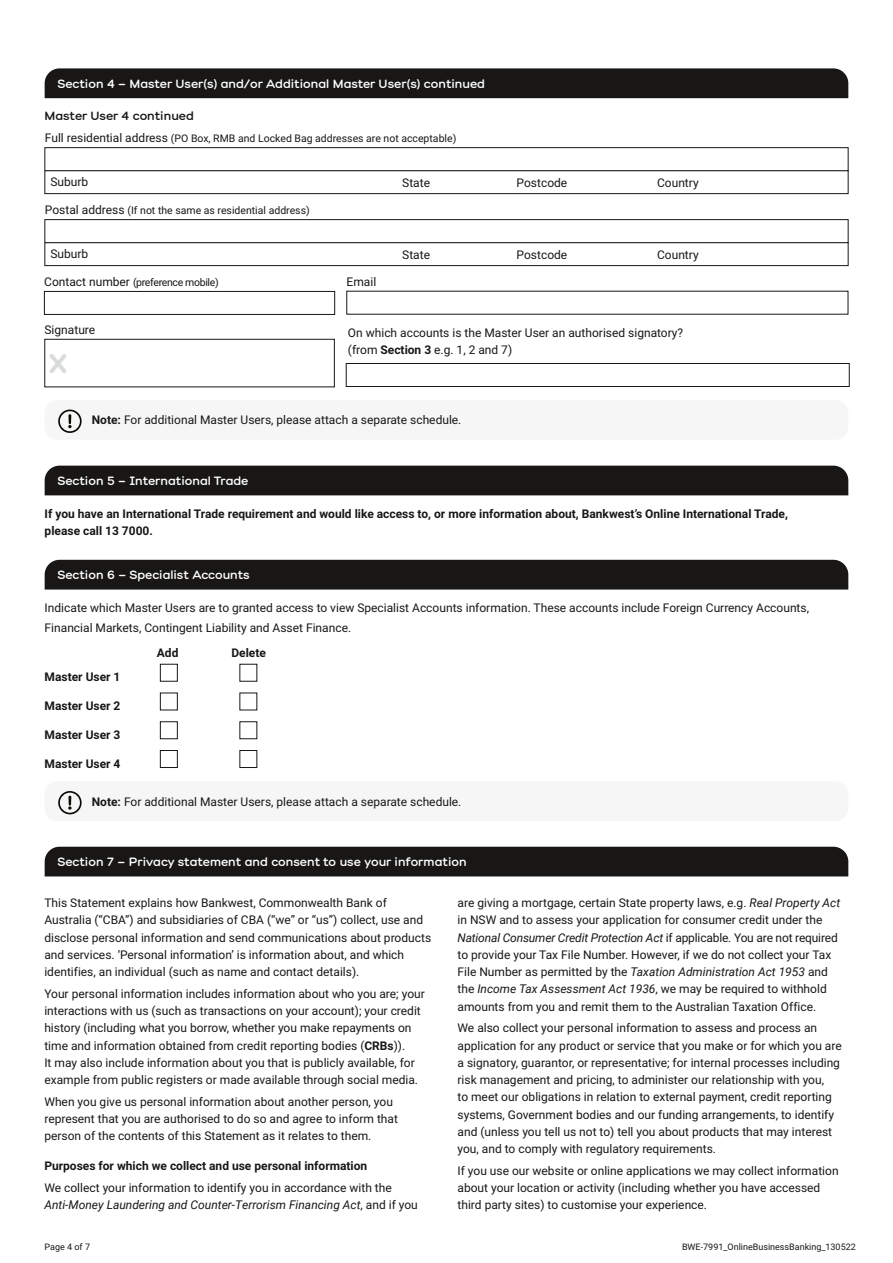
<style>
.page{position:relative;width:893px;height:1263px;background:#fff}
.page>*{position:absolute;margin:0;border:0;box-sizing:border-box;transform-origin:0 0}
.t1{font:700 27px "Bankwest";color:#d9dada}
.t2{font:12px/17.2px "Roboto";color:#181716}
.t3{font:700 12px/17.2px "Roboto";color:#181716}
.t4{font:12px "Bankwest";color:#fff}
.t5{font:12px "Bankwest";color:#181716}
.t6{font:10.5px "Roboto";color:#181716}
.t7{font:10.5px "Roboto";letter-spacing:-.03em;color:#181716}
.t8{font:9px "Roboto";color:#181716}
.s1{font-size:12px}
.s2{font-weight:700}
.s3{font-style:italic}
</style>
<div class="page">
<div style="left:45px;top:68px;width:803px;height:30px;background:#181716"></div>
<div style="left:45px;top:466px;width:803px;height:29px;background:#181716"></div>
<div style="left:45px;top:560px;width:803px;height:29px;background:#181716"></div>
<div style="left:45px;top:847px;width:803px;height:29px;background:#181716"></div>
<div style="left:45px;top:242px;width:803px;height:24px;border:1px solid #181716"></div>
<div style="left:45px;top:219px;width:803px;height:24px;border:1px solid #181716"></div>
<div style="left:44px;top:291px;width:291px;height:24px;border:1px solid #181716"></div>
<div style="left:346px;top:363px;width:503px;height:24px;border:1px solid #181716"></div>
<div style="left:45px;top:339px;width:290px;height:48px;border:1px solid #181716"></div>
<div style="left:45px;top:400px;width:803px;height:40px;background:#f6f6f6;border-radius:13px"></div>
<svg style="left:58px;top:410px;width:24px;height:23px"></svg>
<div style="left:45px;top:781px;width:803px;height:40px;background:#f6f6f6;border-radius:13px"></div>
<svg style="left:58px;top:791px;width:24px;height:23px"></svg>
<div style="left:160px;top:664px;width:18px;height:17px;border:1px solid #181716"></div>
<div style="left:160px;top:693px;width:18px;height:17px;border:1px solid #181716"></div>
<div style="left:160px;top:721px;width:18px;height:18px;border:1px solid #181716"></div>
<div style="left:240px;top:721px;width:17px;height:18px;border:1px solid #181716"></div>
<div style="left:160px;top:750px;width:18px;height:18px;border:1px solid #181716"></div>
<div style="left:240px;top:750px;width:17px;height:18px;border:1px solid #181716"></div>
<div style="left:45px;top:170px;width:803px;height:24px;border:1px solid #181716"></div>
<div style="left:45px;top:147px;width:803px;height:24px;border:1px solid #181716"></div>
<p class="t4" style="left:57px;top:76px;width:429px">Section 4 – Master User(s) and/or Additional Master User(s) continued</p>
<p class="t5" style="left:45px;top:108px;width:151px">Master User 4 continued</p>
<p class="t6" style="left:45px;top:131px;width:413px"><span class="s1">Full residential address</span> (PO Box, RMB and Locked Bag addresses are not acceptable)</p>
<p class="t2" style="left:50px;top:173px;width:39px">Suburb</p>
<p class="t2" style="left:402px;top:174px;width:29px">State</p>
<p class="t2" style="left:517px;top:174px;width:52px">Postcode</p>
<p class="t2" style="left:657px;top:174px;width:43px">Country</p>
<p class="t6" style="left:45px;top:203px;width:266px"><span class="s1">Postal address</span> (If not the same as residential address)</p>
<p class="t2" style="left:50px;top:245px;width:39px">Suburb</p>
<p class="t2" style="left:402px;top:245px;width:29px">State</p>
<p class="t2" style="left:517px;top:245px;width:52px">Postcode</p>
<p class="t2" style="left:657px;top:245px;width:43px">Country</p>
<p class="t7" style="left:44px;top:275px;width:176px"><span class="s1">Contact number</span> (preference mobile)</p>
<p class="t2" style="left:347px;top:273px;width:31px">Email</p>
<p class="t2" style="left:348px;top:323px;width:337px">On which accounts is the Master User an authorised signatory? (from <span class="s2">Section 3</span> e.g. 1, 2 and 7)</p>
<p class="t2" style="left:45px;top:321px;width:52px">Signature</p>
<h1 class="t1" style="left:49px;top:347px;width:20px">X</h1>
<p class="t2" style="left:92px;top:411px;width:371px"><span class="s2">Note:</span> For additional Master Users, please attach a separate schedule.</p>
<p class="t4" style="left:57px;top:473px;width:193px">Section 5 – International Trade</p>
<p class="t3" style="left:45px;top:505px;width:745px">If you have an International Trade requirement and would like access to, or more information about, Bankwest’s Online International Trade, please call 13 7000.</p>
<p class="t4" style="left:57px;top:567px;width:194px">Section 6 – Specialist Accounts</p>
<p class="t2" style="left:45px;top:597px;width:766px;line-height:20.2px">Indicate which Master Users are to granted access to view Specialist Accounts information. These accounts include Foreign Currency Accounts,<br>Financial Markets, Contingent Liability and Asset Finance.</p>
<p class="t3" style="left:157px;top:644px;width:23px">Add</p>
<p class="t3" style="left:231px;top:644px;width:36px">Delete</p>
<p class="t3" style="left:45px;top:668px;width:77px">Master User 1</p>
<p class="t3" style="left:45px;top:697px;width:77px">Master User 2</p>
<p class="t3" style="left:45px;top:726px;width:77px">Master User 3</p>
<p class="t3" style="left:45px;top:754px;width:77px">Master User 4</p>
<p class="t2" style="left:92px;top:792px;width:371px"><span class="s2">Note:</span> For additional Master Users, please attach a separate schedule.</p>
<p class="t4" style="left:57px;top:854px;width:411px">Section 7 – Privacy statement and consent to use your information</p>
<p class="t2" style="left:44px;top:894px;width:388px">This Statement explains how Bankwest, Commonwealth Bank of Australia (“CBA”) and subsidiaries of CBA (“we” or “us”) collect, use and disclose personal information and send communications about products and services. ‘Personal information’ is information about, and which identifies, an individual (such as name and contact details).</p>
<p class="t2" style="left:44px;top:984px;width:382px">Your personal information includes information about who you are; your interactions with us (such as transactions on your account); your credit history (including what you borrow, whether you make repayments on time and information obtained from credit reporting bodies (<span class="s2">CRBs</span>)).<br>It may also include information about you that is publicly available, for example from public registers or made available through social media.</p>
<p class="t2" style="left:44px;top:1092px;width:355px">When you give us personal information about another person, you represent that you are authorised to do so and agree to inform that person of the contents of this Statement as it relates to them.</p>
<p class="t3" style="left:44px;top:1157px;width:324px">Purposes for which we collect and use personal information</p>
<p class="t2" style="left:44px;top:1178px;width:375px">We collect your information to identify you in accordance with the<br><span class="s3">Anti-Money Laundering and Counter-Terrorism Financing Act</span>, and if you</p>
<p class="t2" style="left:457px;top:894px;width:384px">are giving a mortgage, certain State property laws, e.g. <span class="s3">Real Property Act </span>in NSW and to assess your application for consumer credit under the <span class="s3">National Consumer Credit Protection Act</span> if applicable. You are not required to provide your Tax File Number. However, if we do not collect your Tax File Number as permitted by the <span class="s3">Taxation Administration Act 1953</span> and the <span class="s3">Income Tax Assessment Act 1936</span>, we may be required to withhold amounts from you and remit them to the Australian Taxation Office.</p>
<p class="t2" style="left:457px;top:1019px;width:386px">We also collect your personal information to assess and process an application for any product or service that you make or for which you are a signatory, guarantor, or representative; for internal processes including risk management and pricing, to administer our relationship with you,<br>to meet our obligations in relation to external payment, credit reporting systems, Government bodies and our funding arrangements, to identify and (unless you tell us not to) tell you about products that may interest you, and to comply with regulatory requirements.</p>
<p class="t2" style="left:457px;top:1161px;width:383px">If you use our website or online applications we may collect information about your location or activity (including whether you have accessed third party sites) to customise your experience.</p>
<p class="t8" style="left:45px;top:1241px;width:47px">Page 4 of 7</p>
<p class="t8" style="left:682px;top:1241px;width:175px">BWE-7991_OnlineBusinessBanking_130522</p>
</div>
